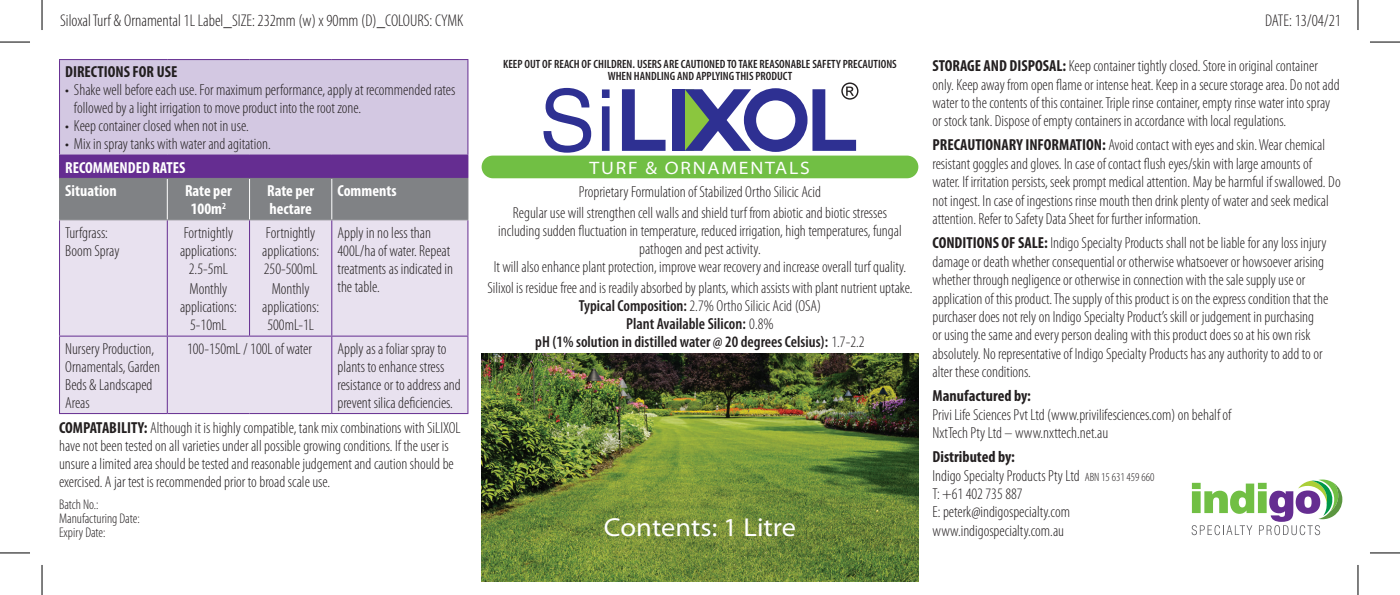
<style>
.page{position:relative;width:1400px;height:595px;background:#fff}
.page>*{position:absolute;margin:0;border:0;box-sizing:border-box;transform-origin:0 0}
.t1{font:semi-expanded 26px "Myriad Pro";color:#fff}
.t2{font:semi-expanded 18px "Myriad Pro";letter-spacing:.1em;color:#fff}
.t3{font:300 condensed 17px "Myriad Pro";color:#231f20}
.t4{font:300 condensed 16px/18px "Myriad Pro";color:#231f20}
.t5{font:700 condensed 16px/18px "Myriad Pro";color:#fff}
.t6{font:700 condensed 16px "Myriad Pro";color:#231f20}
.t7{font:300 condensed 14px/14px "Myriad Pro";color:#231f20}
.t8{font:600 condensed 12px/12px "Myriad Pro";color:#231f20;text-align:center}
.s1{font-weight:700}
.s2{font-size:12px}
.s3{font-weight:600}
</style>
<div class="page">
<div style="left:60px;top:60px;width:408px;height:95px;background:#d3c8e2"></div>
<div style="left:60px;top:220px;width:407px;height:193px;background:#e8e1ef"></div>
<hr style="left:59px;top:59px;width:108px;height:1px;background:#652d91">
<hr style="left:59px;top:60px;width:1px;height:94px;background:#652d91">
<hr style="left:167px;top:59px;width:82px;height:1px;background:#652d91">
<hr style="left:249px;top:59px;width:83px;height:1px;background:#652d91">
<hr style="left:332px;top:59px;width:136px;height:1px;background:#652d91">
<hr style="left:467px;top:60px;width:1px;height:94px;background:#652d91">
<hr style="left:59px;top:154px;width:108px;height:1px;background:#652d91">
<hr style="left:167px;top:154px;width:82px;height:1px;background:#652d91">
<hr style="left:249px;top:154px;width:83px;height:1px;background:#652d91">
<hr style="left:332px;top:154px;width:136px;height:1px;background:#652d91">
<svg style="left:59px;top:155px;width:409px;height:64px;background:#766289"></svg>
<hr style="left:59px;top:220px;width:1px;height:115px;background:#652d91">
<hr style="left:167px;top:220px;width:1px;height:115px;background:#652d91">
<hr style="left:249px;top:220px;width:1px;height:115px;background:#652d91">
<hr style="left:331px;top:220px;width:1px;height:115px;background:#652d91">
<hr style="left:467px;top:220px;width:1px;height:115px;background:#652d91">
<hr style="left:59px;top:335px;width:108px;height:1px;background:#652d91">
<hr style="left:59px;top:336px;width:1px;height:77px;background:#652d91">
<hr style="left:167px;top:335px;width:82px;height:1px;background:#652d91">
<hr style="left:167px;top:336px;width:1px;height:77px;background:#652d91">
<hr style="left:249px;top:335px;width:83px;height:1px;background:#652d91">
<hr style="left:332px;top:335px;width:136px;height:1px;background:#652d91">
<hr style="left:331px;top:336px;width:1px;height:77px;background:#652d91">
<hr style="left:467px;top:336px;width:1px;height:77px;background:#652d91">
<hr style="left:59px;top:413px;width:108px;height:1px;background:#652d91">
<hr style="left:167px;top:413px;width:82px;height:1px;background:#652d91">
<hr style="left:249px;top:413px;width:83px;height:1px;background:#652d91">
<hr style="left:332px;top:413px;width:136px;height:1px;background:#652d91">
<hr style="left:59px;top:178px;width:108px;height:1px;background:#808285">
<hr style="left:59px;top:179px;width:1px;height:40px;background:#808285">
<hr style="left:167px;top:178px;width:82px;height:1px;background:#808285">
<hr style="left:249px;top:178px;width:83px;height:1px;background:#808285">
<hr style="left:332px;top:178px;width:136px;height:1px;background:#808285">
<hr style="left:467px;top:179px;width:1px;height:40px;background:#808285">
<hr style="left:59px;top:219px;width:108px;height:1px;background:#808285">
<hr style="left:167px;top:219px;width:82px;height:1px;background:#808285">
<hr style="left:249px;top:219px;width:83px;height:1px;background:#808285">
<hr style="left:332px;top:219px;width:136px;height:1px;background:#808285">
<hr style="left:167px;top:179px;width:1px;height:40px;background:#fff">
<hr style="left:249px;top:179px;width:1px;height:40px;background:#fff">
<hr style="left:331px;top:179px;width:1px;height:40px;background:#fff">
<svg style="left:1191px;top:479px;width:151px;height:56px"></svg>
<div style="left:481px;top:155px;width:437px;height:23px;background:#71bf44;border-radius:11px"></div>
<img style="left:481px;top:353px;width:437px;height:228px">
<svg style="left:543px;top:88px;width:48px;height:64px"></svg>
<svg style="left:602px;top:89px;width:7px;height:62px"></svg>
<svg style="left:622px;top:89px;width:43px;height:62px"></svg>
<div style="left:671px;top:89px;width:13px;height:62px;background:#2e3092"></div>
<svg style="left:684px;top:82px;width:174px;height:70px"></svg>
<hr style="left:0;top:42px;width:30px;height:1px;background:#000">
<hr style="left:1369px;top:42px;width:30px;height:1px;background:#000">
<hr style="left:0;top:552px;width:30px;height:1px;background:#000">
<hr style="left:1369px;top:552px;width:30px;height:1px;background:#000">
<hr style="left:42px;top:0;width:1px;height:30px;background:#000">
<hr style="left:42px;top:564px;width:1px;height:30px;background:#000">
<hr style="left:1357px;top:0;width:1px;height:30px;background:#000">
<hr style="left:1357px;top:564px;width:1px;height:30px;background:#000">
<p class="t3" style="left:60px;top:12px;width:405px">Siloxal Turf &amp; Ornamental 1L Label_SIZE: 232mm (w) x 90mm (D)_COLOURS: CYMK</p>
<p class="t3" style="left:1265px;top:12px;width:77px">DATE: 13/04/21</p>
<p class="t4" style="left:932px;top:57px;width:408px"><span class="s1">STORAGE AND DISPOSAL:</span> Keep container tightly closed. Store in original container only. Keep away from open flame or intense heat. Keep in a secure storage area. Do not add water to the contents of this container. Triple rinse container, empty rinse water into spray or stock tank. Dispose of empty containers in accordance with local regulations.</p>
<p class="t4" style="left:932px;top:136px;width:409px"><span class="s1">PRECAUTIONARY INFORMATION:</span> Avoid contact with eyes and skin. Wear chemical resistant goggles and gloves. In case of contact flush eyes/skin with large amounts of water. If irritation persists, seek prompt medical attention. May be harmful if swallowed. Do not ingest. In case of ingestions rinse mouth then drink plenty of water and seek medical attention. Refer to Safety Data Sheet for further information.</p>
<p class="t4" style="left:932px;top:234px;width:397px"><span class="s1">CONDITIONS OF SALE:</span> Indigo Specialty Products shall not be liable for any loss injury damage or death whether consequential or otherwise whatsoever or howsoever arising whether through negligence or otherwise in connection with the sale supply use or application of this product. The supply of this product is on the express condition that the purchaser does not rely on Indigo Specialty Product’s skill or judgement in purchasing<br>or using the same and every person dealing with this product does so at his own risk absolutely. No representative of Indigo Specialty Products has any authority to add to or alter these conditions.</p>
<p class="t6" style="left:932px;top:385px;width:100px">Manufactured by:</p>
<p class="t4" style="left:932px;top:405px;width:300px">Privi Life Sciences Pvt Ltd (www.privilifesciences.com) on behalf of<br>NxtTech Pty Ltd – www.nxttech.net.au</p>
<p class="t4" style="left:932px;top:448px;width:223px"><span class="s1">Distributed by:<br></span>Indigo Specialty Products Pty Ltd <span class="s2">ABN 15 631 459 660<br></span>T: +61 402 735 887<br>E: peterk@indigospecialty.com www.indigospecialty.com.au</p>
<p class="t8" style="left:503px;top:58px;width:395px">KEEP OUT OF REACH OF CHILDREN. USERS ARE CAUTIONED TO TAKE REASONABLE SAFETY PRECAUTIONS<br>WHEN HANDLING AND APPLYING THIS PRODUCT</p>
<p class="t6" style="left:65px;top:62px;width:114px">DIRECTIONS FOR USE</p>
<p class="t4" style="left:74px;top:81px;width:383px;text-indent:-9px">• Shake well before each use. For maximum performance, apply at recommended rates followed by a light irrigation to move product into the root zone.</p>
<p class="t4" style="left:65px;top:117px;width:185px">• Keep container closed when not in use.</p>
<p class="t4" style="left:65px;top:135px;width:207px">• Mix in spray tanks with water and agitation.</p>
<p class="t5" style="left:65px;top:155px;width:122px;line-height:23.4px">RECOMMENDED RATES<br>Situation</p>
<p class="t2" style="left:589px;top:157px;width:222px">TURF &amp; ORNAMENTALS</p>
<p class="t4" style="left:513px;top:182px;width:375px;line-height:20.8px;text-align:center">Proprietary Formulation of Stabilized Ortho Silicic Acid<br>Regular use will strengthen cell walls and shield turf from abiotic and biotic stresses</p>
<p class="t4" style="left:493px;top:222px;width:414px;text-align:center">including sudden fluctuation in temperature, reduced irrigation, high temperatures, fungal pathogen and pest activity.<br>It will also enhance plant protection, improve wear recovery and increase overall turf quality.</p>
<p class="t4" style="left:487px;top:279px;width:426px;text-align:center">Silixol is residue free and is readily absorbed by plants, which assists with plant nutrient uptake.<br><span class="s3">Typical Composition:</span> 2.7% Ortho Silicic Acid (OSA)<br><span class="s3">Plant Available Silicon:</span> 0.8%<br><span class="s3">pH (1% solution in distilled water @ 20 degrees Celsius):</span> 1.7-2.2</p>
<p class="t5" style="left:185px;top:181px;width:48px;text-align:center">Rate per<br>100m<sup>2</sup></p>
<p class="t5" style="left:267px;top:181px;width:48px">Rate per hectare</p>
<p class="t5" style="left:337px;top:181px;width:61px">Comments</p>
<p class="t4" style="left:65px;top:223px;width:56px">Turfgrass:<br>Boom Spray</p>
<p class="t4" style="left:180px;top:223px;width:58px;text-align:center">Fortnightly applications:<br>2.5-5mL</p>
<p class="t4" style="left:180px;top:280px;width:58px;text-align:center">Monthly applications:<br>5-10mL</p>
<p class="t4" style="left:262px;top:223px;width:58px">Fortnightly applications:<br>250-500mL</p>
<p class="t4" style="left:262px;top:280px;width:58px;text-align:center">Monthly applications:<br>500mL-1L</p>
<p class="t4" style="left:337px;top:223px;width:117px">Apply in no less than<br>400L/ha of water. Repeat treatments as indicated in the table.</p>
<p class="t4" style="left:65px;top:339px;width:96px">Nursery Production,<br>Ornamentals, Garden<br>Beds &amp; Landscaped<br>Areas</p>
<p class="t4" style="left:187px;top:339px;width:126px">100-150mL / 100L of water</p>
<p class="t4" style="left:337px;top:339px;width:125px">Apply as a foliar spray to plants to enhance stress resistance or to address and prevent silica deficiencies.</p>
<p class="t4" style="left:59px;top:418px;width:403px"><span class="s1">COMPATABILITY:</span> Although it is highly compatible, tank mix combinations with SiLIXOL have not been tested on all varieties under all possible growing conditions. If the user is unsure a limited area should be tested and reasonable judgement and caution should be exercised. A jar test is recommended prior to broad scale use.</p>
<p class="t7" style="left:59px;top:497px;width:82px">Batch No.:<br>Manufacturing Date:<br>Expiry Date:</p>
<h1 class="t1" style="left:604px;top:512px;width:193px">Contents: 1 Litre</h1>
</div>
